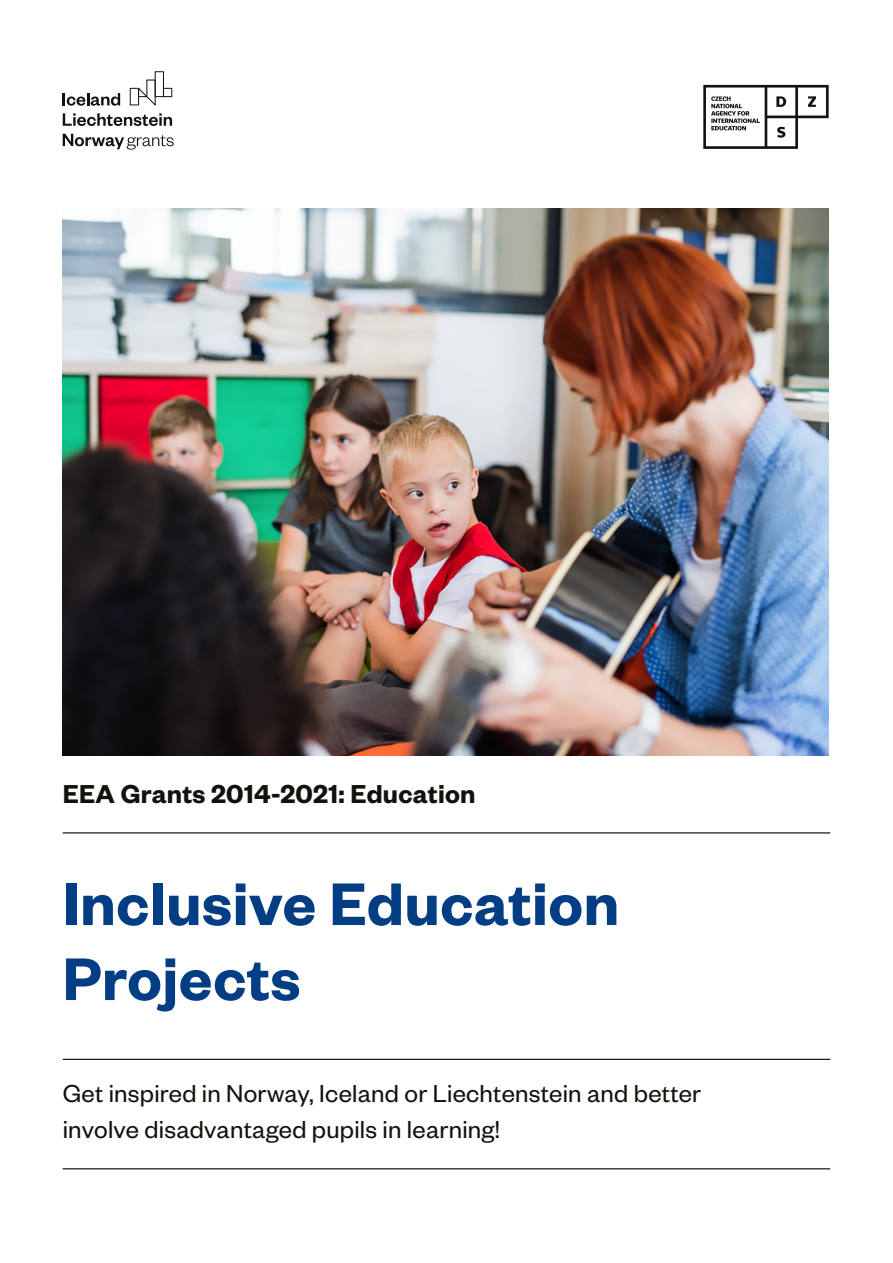
<style>
.page{position:relative;width:893px;height:1263px;background:#fff}
.page>*{position:absolute;margin:0;border:0;box-sizing:border-box;transform-origin:0 0}
.t1{font:600 66px/75px "Founders Grotesk";letter-spacing:.01em;color:#033e84}
.text_founders{font:600 28.5px "Founders Grotesk";letter-spacing:.01em;color:#12120d}
.text_founders-2{font:27px/36px "Founders Grotesk";letter-spacing:.01em;color:#12120d}
</style>
<div class="page">
<img style="left:63px;top:208px;width:766px;height:547px">
<hr style="left:63px;top:1059px;width:767px;height:1px;background:#12120d">
<hr style="left:63px;top:1168px;width:767px;height:1px;background:#12120d">
<hr style="left:63px;top:832px;width:767px;height:1px;background:#12120d">
<div style="left:163px;top:88px;width:9px;height:9px;border:1px solid #12120d"></div>
<div style="left:130px;top:88px;width:9px;height:17px;border:1px solid #12120d"></div>
<svg style="left:138px;top:79px;width:18px;height:27px"></svg>
<div style="left:155px;top:71px;width:9px;height:26px;border:1px solid #12120d"></div>
<svg style="left:63px;top:93px;width:57px;height:13px"></svg>
<svg style="left:63px;top:113px;width:109px;height:13px"></svg>
<svg style="left:63px;top:134px;width:111px;height:16px"></svg>
<svg style="left:703px;top:85px;width:126px;height:64px"></svg>
<p class="text_founders" style="left:63px;top:775px;width:414px">EEA Grants 2014-2021: Education</p>
<p class="t1" style="left:63px;top:863px;width:558px">Inclusive Education<br>Projects</p>
<p class="text_founders-2" style="left:63px;top:1074px;width:640px">Get inspired in Norway, Iceland or Liechtenstein and better involve disadvantaged pupils in learning!</p>
</div>
